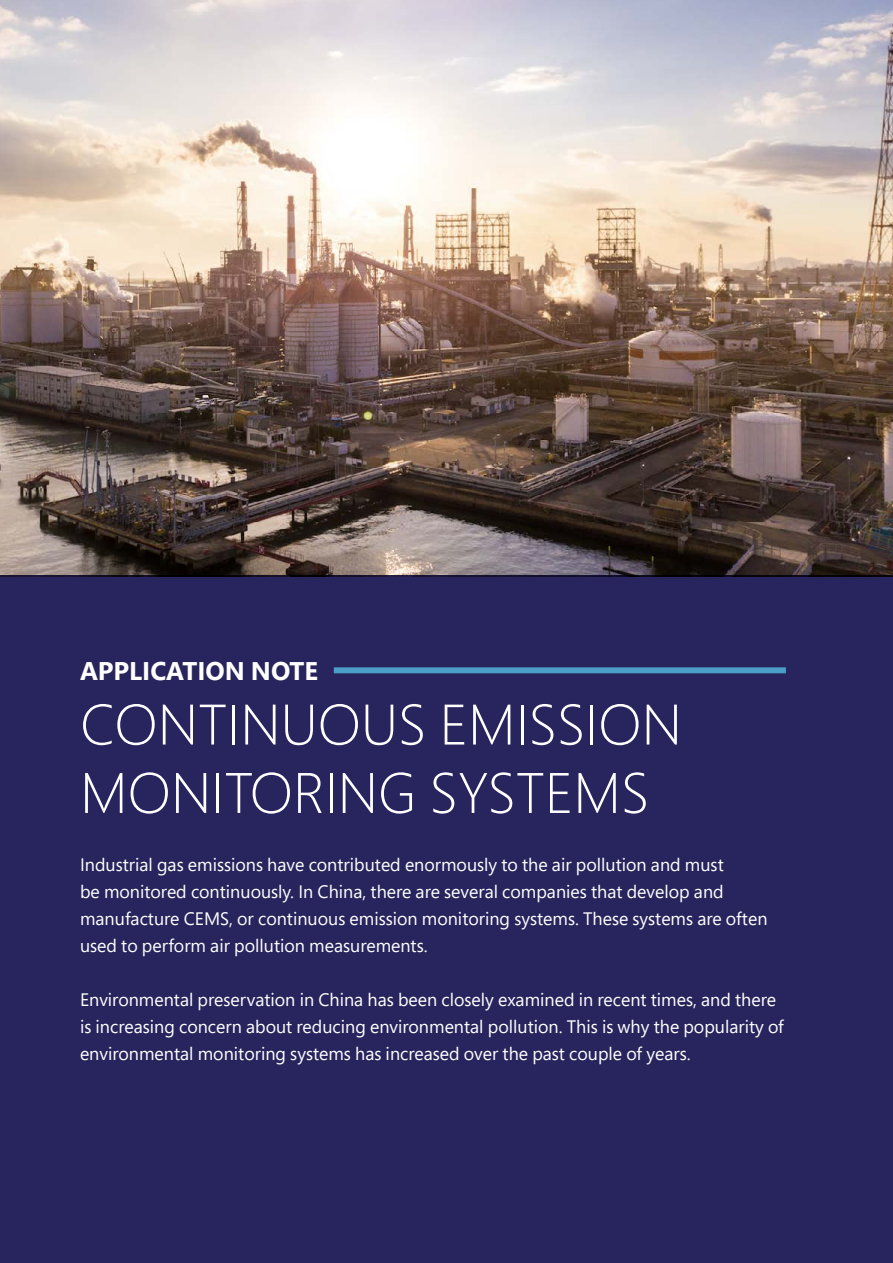
<style>
.page{position:relative;width:893px;height:1263px;background:#fff}
.page>*{position:absolute;margin:0;border:0;box-sizing:border-box;transform-origin:0 0}
.t1{font:300 57px/68.4px "Segoe Pro";color:#fff}
.t2{font:700 25.5px "Segoe Pro";color:#fff}
.t3{font:18px/27px "Segoe Pro";color:#fff}
</style>
<div class="page">
<img style="left:0;top:0;width:893px;height:576px">
<div style="left:0;top:576px;width:893px;height:687px;background:#28245d"></div>
<div style="left:334px;top:667px;width:452px;height:6px;background:#4b9ec7"></div>
<h2 class="t2" style="left:80px;top:652px;width:239px">APPLICATION NOTE</h2>
<h1 class="t1" style="left:80px;top:689px;width:603px">CONTINUOUS EMISSION<br>MONITORING SYSTEMS</h1>
<p class="t3" style="left:80px;top:851px;width:689px">Industrial gas emissions have contributed enormously to the air pollution and must<br>be monitored continuously. In China, there are several companies that develop and manufacture CEMS, or continuous emission monitoring systems. These systems are often used to perform air pollution measurements.</p>
<p class="t3" style="left:80px;top:986px;width:705px">Environmental preservation in China has been closely examined in recent times, and there is increasing concern about reducing environmental pollution. This is why the popularity of environmental monitoring systems has increased over the past couple of years.</p>
</div>
